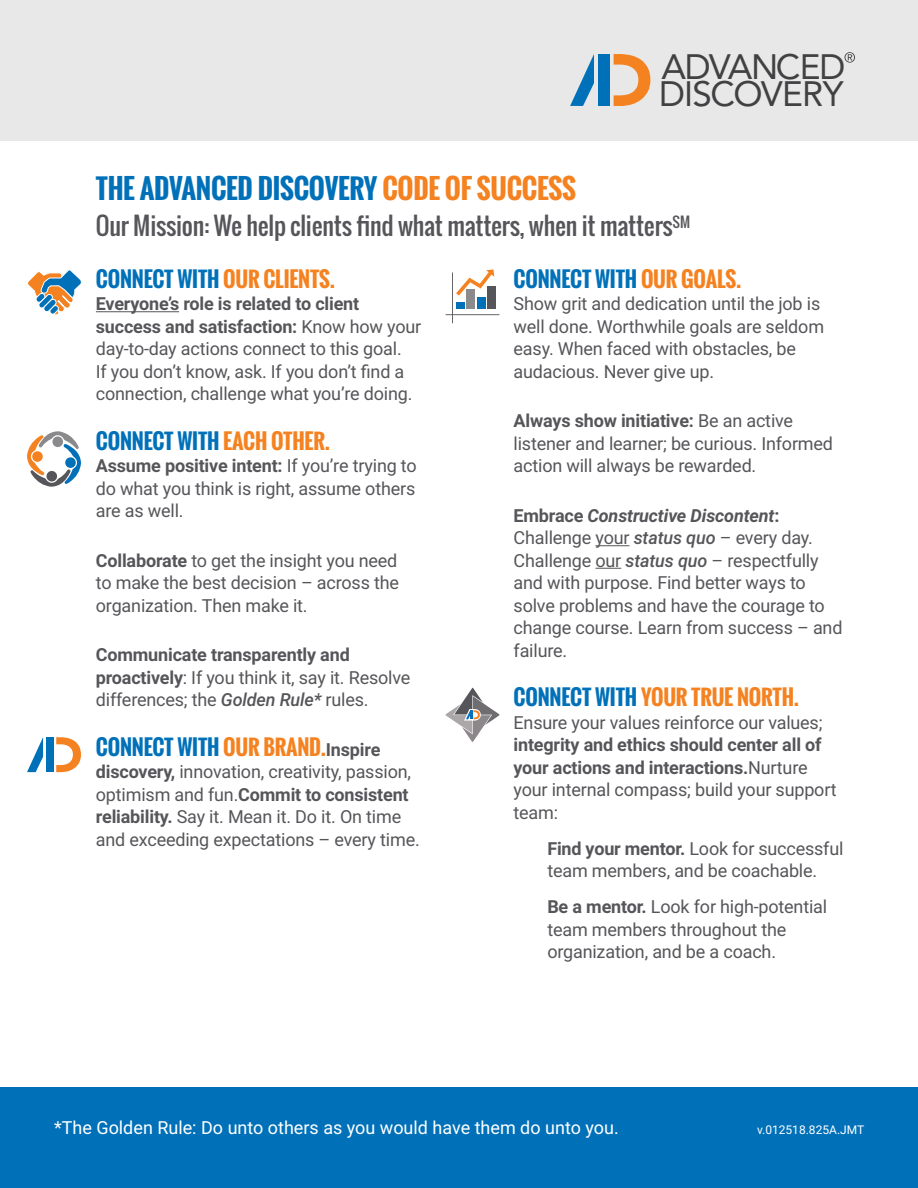
<style>
.page{position:relative;width:918px;height:1188px;background:#fff}
.page>*{position:absolute;margin:0;border:0;box-sizing:border-box;transform-origin:0 0}
.t1{font:34.95px/27.2px "Avenir";letter-spacing:-.045em;color:#414042}
.t2{font:700 27px "Oswald";letter-spacing:-.01em;color:#0071b9}
.t3{font:24px "Oswald";letter-spacing:-.01em;color:#56565a}
.t4{font:700 21px "Oswald";letter-spacing:-.01em;color:#0071b9}
.t5{font:700 21px "Oswald";letter-spacing:-.01em;color:#f58220}
.t6{font:18px/22.5px "Roboto";letter-spacing:-.01em;color:#56565a}
.t7{font:700 18px/22.5px "Roboto";letter-spacing:-.01em;color:#56565a}
.t8{font:18px "Roboto";color:#fff}
.t9{font:12px "Roboto";color:#fff}
.s1{color:#f58220}
.s2{font-weight:700}
.s3{font-weight:500;font-style:italic}
.s4{font-family:"Roboto";font-size:18px;color:#56565a}
.s5{font-weight:700;font-style:italic}
.s6{color:#0071b9}
.s7{font-weight:400}
</style>
<div class="page">
<div style="left:0;top:1087px;width:918px;height:101px;background:#0071b9"></div>
<div style="left:0;top:0;width:918px;height:140px;background:#e8e8e8"></div>
<hr style="left:96px;top:311px;width:83px;height:1px;background:#56565a">
<hr style="left:596px;top:545px;width:33px;height:1px;background:#56565a">
<svg style="left:596px;top:568px;width:25px;height:1px"></svg>
<svg style="left:27px;top:270px;width:55px;height:45px"></svg>
<svg style="left:27px;top:431px;width:54px;height:56px"></svg>
<div style="left:65px;top:457px;width:11px;height:11px;background:#0071b9;border-radius:50%"></div>
<div style="left:46px;top:737px;width:7px;height:35px;background:#0071b9"></div>
<svg style="left:56px;top:737px;width:25px;height:35px"></svg>
<svg style="left:27px;top:737px;width:16px;height:35px"></svg>
<svg style="left:446px;top:688px;width:54px;height:54px"></svg>
<div style="left:457px;top:303px;width:8px;height:6px;background:#0071b9"></div>
<div style="left:467px;top:290px;width:8px;height:19px;background:#8b8a8d"></div>
<div style="left:477px;top:297px;width:9px;height:12px;background:#0071b9"></div>
<div style="left:487px;top:286px;width:9px;height:23px;background:#56565a"></div>
<hr style="left:452px;top:272px;width:1px;height:51px;background:#56565a">
<hr style="left:445px;top:314px;width:54px;height:1px;background:#56565a">
<svg style="left:456px;top:269px;width:38px;height:27px"></svg>
<div style="left:598px;top:54px;width:12px;height:52px;background:#0071b9"></div>
<svg style="left:614px;top:54px;width:36px;height:52px"></svg>
<svg style="left:570px;top:54px;width:24px;height:52px"></svg>
<svg style="left:845px;top:52px;width:10px;height:11px"></svg>
<h1 class="t1" style="left:659px;top:53px;width:188px">ADVANCED<br>DISCOVERY</h1>
<h2 class="t2" style="left:96px;top:168px;width:482px">THE ADVANCED DISCOVERY <span class="s1">CODE OF SUCCESS</span></h2>
<h3 class="t3" style="left:96px;top:207px;width:596px">Our Mission: We help clients find what matters, when it matters<sup>SM</sup></h3>
<p class="t4" style="left:96px;top:263px;width:241px">CONNECT WITH <span class="s1">OUR CLIENTS.</span></p>
<p class="t6" style="left:96px;top:292px;width:327px"><span class="s2">Everyone’s role is related to client success and satisfaction:</span> Know how your day-to-day actions connect to this goal.<br>If you don’t know, ask. If you don’t find a connection, challenge what you’re doing.</p>
<p class="t4" style="left:96px;top:425px;width:236px">CONNECT WITH <span class="s1">EACH OTHER.</span></p>
<p class="t6" style="left:96px;top:454px;width:322px;text-align:justify"><span class="s2">Assume positive intent:</span> If you’re trying to do what you think is right, assume others are as well.</p>
<p class="t6" style="left:96px;top:549px;width:305px;text-align:justify"><span class="s2">Collaborate</span> to get the insight you need to make the best decision – across the organization. Then make it.</p>
<p class="t6" style="left:96px;top:643px;width:316px"><span class="s2">Communicate transparently and proactively</span>: If you think it, say it. Resolve differences; the <span class="s3">Golden Rule*</span> rules.</p>
<p class="t4" style="left:96px;top:731px;width:286px">CONNECT WITH <span class="s1">OUR BRAND.</span><span class="s4">Inspire</span></p>
<p class="t6" style="left:96px;top:760px;width:325px"><span class="s2">discovery,</span> innovation, creativity, passion, optimism and fun.<span class="s2">Commit to consistent reliability.</span> Say it. Mean it. Do it. On time and exceeding expectations – every time.</p>
<p class="t4" style="left:514px;top:263px;width:229px">CONNECT WITH <span class="s1">OUR GOALS.</span></p>
<p class="t6" style="left:514px;top:292px;width:312px">Show grit and dedication until the job is well done. Worthwhile goals are seldom easy. When faced with obstacles, be audacious. Never give up.</p>
<p class="t6" style="left:514px;top:409px;width:321px"><span class="s2">Always show initiative:</span> Be an active listener and learner; be curious. Informed action will always be rewarded.</p>
<p class="t6" style="left:514px;top:504px;width:330px"><span class="s2">Embrace</span> <span class="s5">Constructive Discontent</span><span class="s2">:<br></span>Challenge your <span class="s3">status quo</span> – every day.<br>Challenge our <span class="s3">status quo</span> – respectfully and with purpose. Find better ways to solve problems and have the courage to change course. Learn from success – and failure.</p>
<p class="t5" style="left:514px;top:682px;width:287px"><span class="s6">CONNECT WITH</span> YOUR TRUE NORTH.</p>
<p class="t6" style="left:514px;top:711px;width:310px">Ensure your values reinforce our values;</p>
<p class="t7" style="left:514px;top:733px;width:325px">integrity and ethics should center all of your actions and interactions.<span class="s7">Nurture your internal compass; build your support team:</span></p>
<p class="t6" style="left:547px;top:837px;width:298px"><span class="s2">Find your mentor.</span> Look for successful team members, and be coachable.</p>
<p class="t6" style="left:547px;top:895px;width:281px"><span class="s2">Be a mentor.</span> Look for high-potential team members throughout the organization, and be a coach.</p>
<p class="t8" style="left:54px;top:1115px;width:566px">*The Golden Rule: Do unto others as you would have them do unto you.</p>
<p class="t9" style="left:757px;top:1121px;width:109px">v.012518.825A.JMT</p>
</div>
